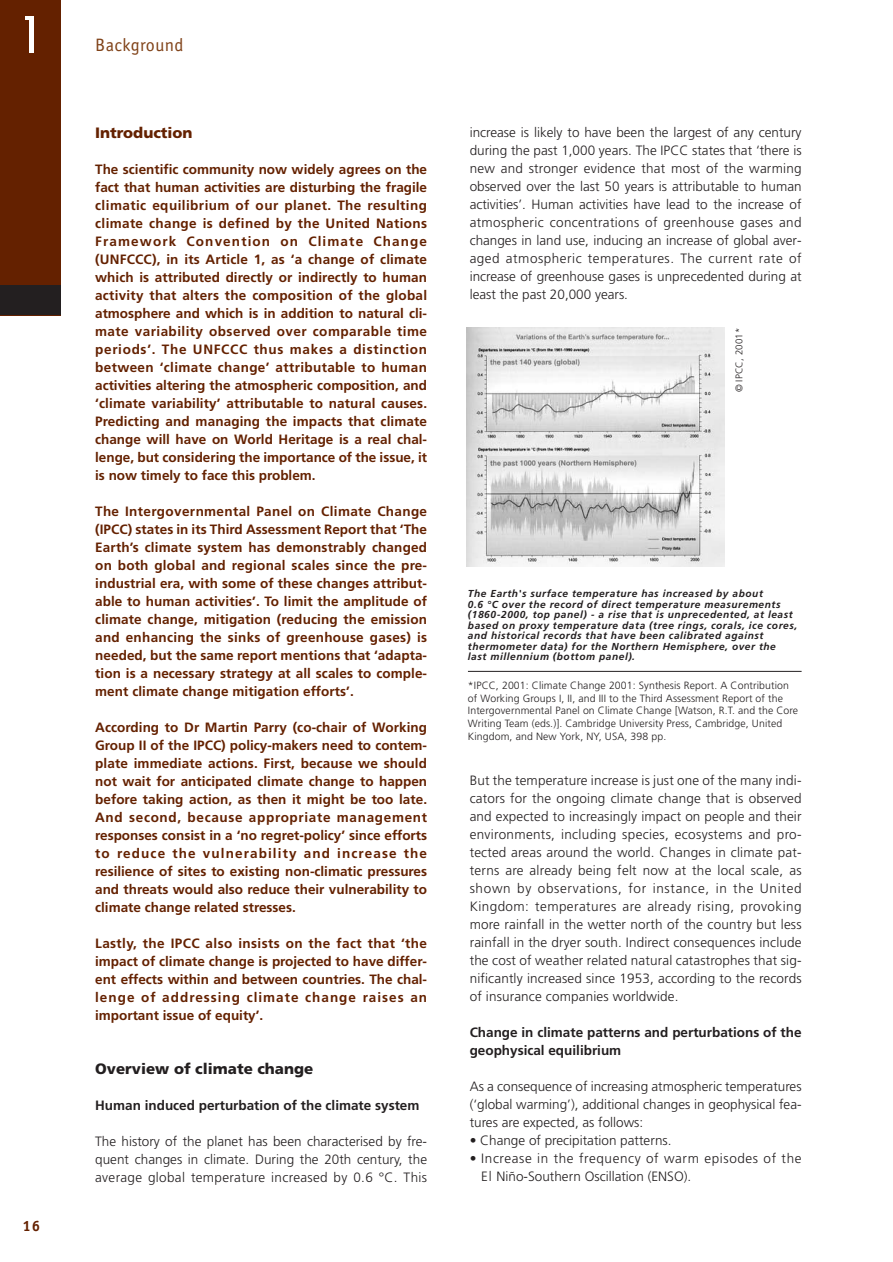
<style>
.page{position:relative;width:893px;height:1262px;background:#fff}
.page>*{position:absolute;margin:0;border:0;box-sizing:border-box;transform-origin:0 0}
.t1{font:18px "Officina Sans";letter-spacing:.025em;color:#804218}
.t2{font:900 15px "Frutiger";color:#231f20}
.t3{font:900 15px "Frutiger";color:#642100}
.t4{font:700 15px "Officina Sans";color:#642100}
.t5{font:700 13.5px/18px "Frutiger";color:#642100;text-align:justify}
.t6{font:300 13.5px/18px "Frutiger";color:#231f20;text-align:justify}
.t7{font:700 13.5px/18px "Frutiger";color:#231f20}
.t8{font:300 13.5px/18px "Frutiger";letter-spacing:.045em;color:#231f20}
.t9{font:300 10.5px/12.6px "Frutiger";letter-spacing:.01em;color:#231f20}
.t10{font:italic 700 10.2px/10.5px "Frutiger";letter-spacing:.055em;color:#231f20}
.t11{font:300 9.75px "Frutiger";letter-spacing:.01em;color:#231f20}
</style>
<div class="page">
<svg style="left:0;top:0;width:802px;height:672px"></svg>
<p class="t4" style="left:23px;top:1220px;width:19px">16</p>
<h1 class="t1" style="left:95px;top:38px;width:90px">Background</h1>
<p class="t3" style="left:95px;top:127px;width:99px">Introduction</p>
<p class="t5" style="left:95px;top:162px;width:333px">The scientific community now widely agrees on the fact that human activities are disturbing the fragile climatic equilibrium of our planet. The resulting climate change is defined by the United Nations Framework Convention on Climate Change (UNFCCC), in its Article 1, as ‘a change of climate which is attributed directly or indirectly to human activity that alters the composition of the global atmosphere and which is in addition to natural cli&shy;mate variability observed over comparable time periods’. The UNFCCC thus makes a distinction between ‘climate change’ attributable to human activities altering the atmospheric composition, and ‘climate variability’ attributable to natural causes.<br>Predicting and managing the impacts that climate change will have on World Heritage is a real chal&shy;lenge, but considering the importance of the issue, it is now timely to face this problem.</p>
<p class="t5" style="left:95px;top:504px;width:333px">The Intergovernmental Panel on Climate Change (IPCC) states in its Third Assessment Report that ‘The Earth’s climate system has demonstrably changed on both global and regional scales since the pre&shy;industrial era, with some of these changes attribut&shy;able to human activities’. To limit the amplitude of climate change, mitigation (reducing the emission and enhancing the sinks of greenhouse gases) is needed, but the same report mentions that ‘adapta&shy;tion is a necessary strategy at all scales to comple&shy;ment climate change mitigation efforts’.</p>
<p class="t5" style="left:95px;top:720px;width:333px">According to Dr Martin Parry (co-chair of Working Group II of the IPCC) policy-makers need to contem&shy;plate immediate actions. First, because we should not wait for anticipated climate change to happen before taking action, as then it might be too late.<br>And second, because appropriate management responses consist in a ‘no regret-policy’ since efforts to reduce the vulnerability and increase the resilience of sites to existing non-climatic pressures and threats would also reduce their vulnerability to climate change related stresses.</p>
<p class="t5" style="left:95px;top:936px;width:333px">Lastly, the IPCC also insists on the fact that ‘the impact of climate change is projected to have differ&shy;ent effects within and between countries. The chal&shy;lenge of addressing climate change raises an important issue of equity’.</p>
<p class="t2" style="left:95px;top:1063px;width:219px">Overview of climate change</p>
<p class="t7" style="left:95px;top:1098px;width:325px">Human induced perturbation of the climate system</p>
<p class="t6" style="left:95px;top:1134px;width:333px">The history of the planet has been characterised by fre&shy;quent changes in climate. During the 20th century, the average global temperature increased by 0.6 °C. This</p>
<p class="t6" style="left:469px;top:125px;width:333px">increase is likely to have been the largest of any century during the past 1,000 years. The IPCC states that ‘there is new and stronger evidence that most of the warming observed over the last 50 years is attributable to human activities’. Human activities have lead to the increase of atmospheric concentrations of greenhouse gases and changes in land use, inducing an increase of global aver&shy;aged atmospheric temperatures. The current rate of increase of greenhouse gases is unprecedented during at least the past 20,000 years.</p>
<p class="t11" style="left:734px;top:392px;width:66px;rotate:-90deg">© IPCC, 2001*</p>
<p class="t10" style="left:468px;top:589px;width:331px">The Earth's surface temperature has increased by about<br>0.6 °C over the record of direct temperature measurements (1860-2000, top panel) - a rise that is unprecedented, at least based on proxy temperature data (tree rings, corals, ice cores, and historical records that have been calibrated against thermometer data) for the Northern Hemisphere, over the<br>last millennium (bottom panel).</p>
<p class="t9" style="left:468px;top:680px;width:332px">*IPCC, 2001: Climate Change 2001: Synthesis Report. A Contribution of Working Groups I, II, and III to the Third Assessment Report of the Intergovernmental Panel on Climate Change [Watson, R.T. and the Core Writing Team (eds.)]. Cambridge University Press, Cambridge, United Kingdom, and New York, NY, USA, 398 pp.</p>
<p class="t6" style="left:469px;top:773px;width:333px">But the temperature increase is just one of the many indi&shy;cators for the ongoing climate change that is observed and expected to increasingly impact on people and their environments, including species, ecosystems and pro&shy;tected areas around the world. Changes in climate pat&shy;terns are already being felt now at the local scale, as shown by observations, for instance, in the United Kingdom: temperatures are already rising, provoking more rainfall in the wetter north of the country but less rainfall in the dryer south. Indirect consequences include the cost of weather related natural catastrophes that sig&shy;nificantly increased since 1953, according to the records of insurance companies worldwide.</p>
<p class="t7" style="left:469px;top:1025px;width:333px">Change in climate patterns and perturbations of the geophysical equilibrium</p>
<p class="t6" style="left:469px;top:1079px;width:333px">As a consequence of increasing atmospheric temperatures (‘global warming’), additional changes in geophysical fea&shy;tures are expected, as follows:</p>
<p class="t6" style="left:469px;top:1133px;width:203px">• Change of precipitation patterns.</p>
<p class="t8" style="left:481px;top:1151px;width:322px;text-indent:-12px">• Increase in the frequency of warm episodes of the<br>El Niño-Southern Oscillation (ENSO).</p>
</div>
